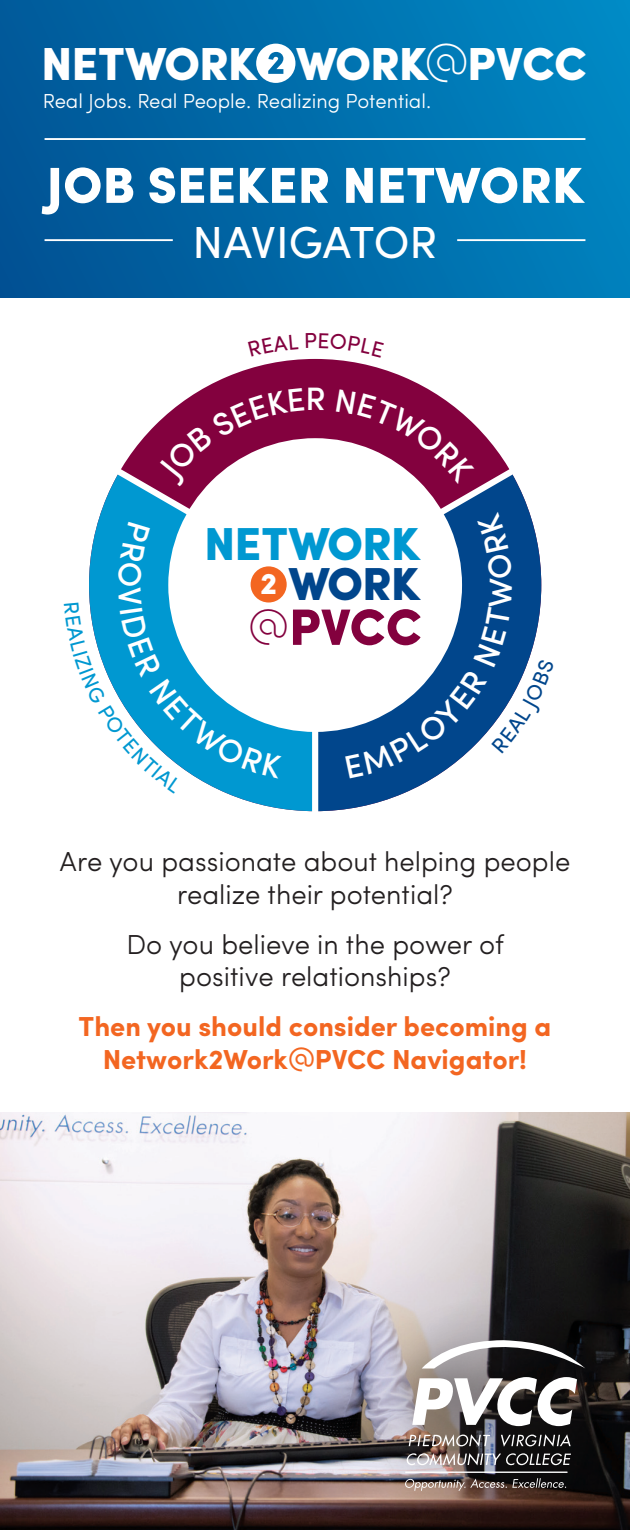
<style>
.page{position:relative;width:630px;height:1530px;background:#fff}
.page>*{position:absolute;margin:0;border:0;box-sizing:border-box;transform-origin:0 0}
.t1{font:900 51.25px "Sofia Pro";color:#83013e}
.t2{font:900 50.75px "Sofia Pro";color:#fff}
.t3{font:900 46.5px "Sofia Pro";letter-spacing:-.025em;color:#fff}
.t4{font:900 46.25px/40.5px "Sofia Pro";letter-spacing:-.025em;color:#0098d1;text-align:right}
.t5{font:45px "Sofia Pro";letter-spacing:-.005em;color:#fff}
.t6{font:500 32.5px "Sofia Pro";color:#fff}
.t7{font:300 27.5px/32.5px "Sofia Pro";color:#231f20;text-align:center}
.t8{font:700 27.5px/32.5px "Sofia Pro";color:#f36621;text-align:center}
.t9{font:300 20.25px "Sofia Pro";color:#fff}
.s1{font-weight:200;font-size:43.5px}
.s2{font-size:30.25px;color:#fff}
.s3{color:#01468c}
.s4{font-weight:200;font-size:40px}
.s5{font-weight:400}
</style>
<div class="page">
<img style="left:0;top:1112px;width:630px;height:418px">
<div style="left:0;top:0;width:630px;height:298px;background:linear-gradient(to right,#005495,#0085c1)"></div>
<hr style="left:45px;top:138px;width:540px;height:2px;background:#fff">
<hr style="left:45px;top:239px;width:128px;height:2px;background:#fff">
<hr style="left:457px;top:239px;width:128px;height:2px;background:#fff">
<div style="left:365px;top:1296px;width:256px;height:234px;background:#231f20;opacity:.75"></div>
<svg style="left:422px;top:1340px;width:163px;height:29px"></svg>
<svg style="left:409px;top:1434px;width:81px;height:13px"></svg>
<svg style="left:501px;top:1434px;width:70px;height:13px"></svg>
<svg style="left:406px;top:1453px;width:165px;height:12px;background:#767173"></svg>
<hr style="left:405px;top:1472px;width:162px;height:1px;background:#fff">
<svg style="left:405px;top:1478px;width:161px;height:13px;background:#625551"></svg>
<svg style="left:412px;top:1377px;width:165px;height:49px"></svg>
<svg style="left:256px;top:44px;width:39px;height:39px"></svg>
<svg style="left:127px;top:359px;width:376px;height:100px"></svg>
<svg style="left:103px;top:459px;width:423px;height:353px"></svg>
<svg style="left:168px;top:438px;width:294px;height:294px"></svg>
<svg style="left:251px;top:566px;width:36px;height:37px"></svg>
<svg style="left:156px;top:388px;width:149px;height:99px"></svg>
<svg style="left:336px;top:389px;width:140px;height:95px"></svg>
<svg style="left:89px;top:522px;width:194px;height:272px"></svg>
<svg style="left:345px;top:511px;width:197px;height:268px"></svg>
<p class="t3" style="left:41px;top:27px;width:548px">NETWORK WORK<span class="s1">@</span>PVCC</p>
<p class="t9" style="left:43px;top:86px;width:390px">Real Jobs. Real People. Realizing Potential.</p>
<p class="t2" style="left:47px;top:145px;width:539px">JOB SEEKER NETWORK</p>
<p class="t5" style="left:193px;top:209px;width:246px">NAVIGATOR</p>
<p class="t6" style="left:306px;top:375px;width:22px">R</p>
<p class="t4" style="left:204px;top:520px;width:217px">NETWORK<br><span class="s2">2</span> <span class="s3">WORK</span></p>
<p class="t1" style="left:248px;top:587px;width:175px"><span class="s4">@</span>PVCC</p>
<p class="t7" style="left:60px;top:843px;width:512px">Are you passionate about helping people realize their potential?</p>
<p class="t7" style="left:126px;top:926px;width:379px">Do you believe in the power of positive relationships?</p>
<p class="t8" style="left:79px;top:1008px;width:474px">Then you should consider becoming a<br>Network2Work<span class="s5">@</span>PVCC Navigator!</p>
</div>
